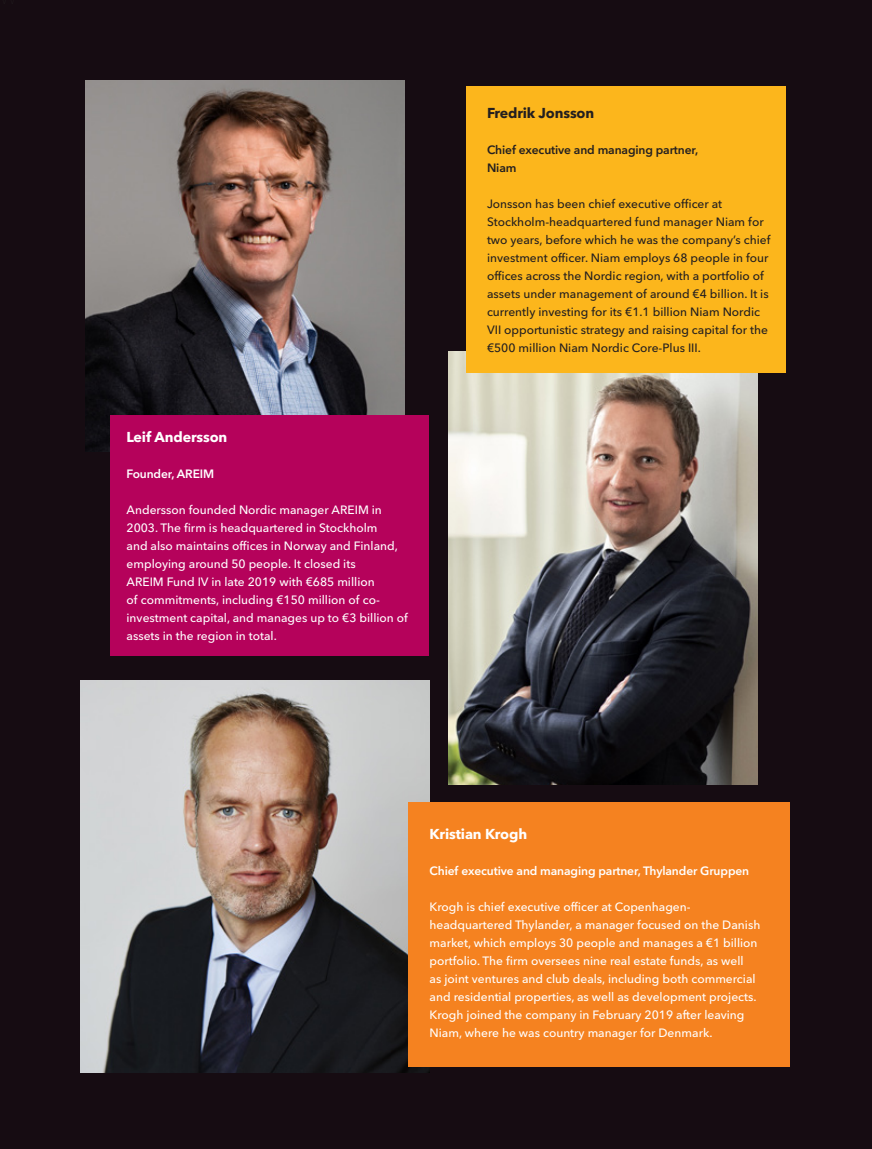
<style>
.page{position:relative;width:872px;height:1149px;background:#fff}
.page>*{position:absolute;margin:0;border:0;box-sizing:border-box;transform-origin:0 0}
.t1{font:700 14.25px "Avenir Next LT Pro";letter-spacing:-.01em;color:#fff}
.t2{font:700 14.25px "Avenir Next LT Pro";letter-spacing:-.01em;color:#231f20}
.t3{font:500 12px/18px "Avenir Next LT Pro";color:#fff}
.t4{font:500 12px/18px "Avenir Next LT Pro";color:#231f20}
.t5{font:600 12px "Avenir Next LT Pro";letter-spacing:-.01em;color:#fff}
.t6{font:600 12px/18px "Avenir Next LT Pro";letter-spacing:-.01em;color:#231f20}
</style>
<div class="page">
<div style="left:0;top:0;width:872px;height:1148px;background:#160c12"></div>
<img style="left:449px;top:351px;width:308px;height:433px">
<img style="left:85px;top:81px;width:319px;height:370px">
<img style="left:81px;top:680px;width:348px;height:391px">
<div style="left:110px;top:416px;width:318px;height:239px;background:#b5025b"></div>
<div style="left:466px;top:86px;width:319px;height:286px;background:#fcb61c"></div>
<div style="left:408px;top:802px;width:381px;height:265px;background:#f58220"></div>
<p class="t1" style="left:126px;top:428px;width:102px">Leif Andersson</p>
<p class="t5" style="left:126px;top:466px;width:89px">Founder, AREIM</p>
<p class="t3" style="left:126px;top:501px;width:283px">Andersson founded Nordic manager AREIM in 2003. The firm is headquartered in Stockholm<br>and also maintains offices in Norway and Finland, employing around 50 people. It closed its<br>AREIM Fund IV in late 2019 with €685 million<br>of commitments, including €150 million of co&shy;investment capital, and manages up to €3 billion of assets in the region in total.</p>
<p class="t2" style="left:487px;top:104px;width:109px">Fredrik Jonsson</p>
<p class="t6" style="left:487px;top:141px;width:213px">Chief executive and managing partner,<br>Niam</p>
<p class="t4" style="left:487px;top:195px;width:285px">Jonsson has been chief executive officer at Stockholm-headquartered fund manager Niam for two years, before which he was the company’s chief investment officer. Niam employs 68 people in four offices across the Nordic region, with a portfolio of assets under management of around €4 billion. It is currently investing for its €1.1 billion Niam Nordic VII opportunistic strategy and raising capital for the €500 million Niam Nordic Core-Plus III.</p>
<p class="t1" style="left:429px;top:824px;width:99px">Kristian Krogh</p>
<p class="t5" style="left:429px;top:862px;width:321px">Chief executive and managing partner, Thylander Gruppen</p>
<p class="t3" style="left:429px;top:897px;width:332px">Krogh is chief executive officer at Copenhagen&shy;headquartered Thylander, a manager focused on the Danish market, which employs 30 people and manages a €1 billion portfolio. The firm oversees nine real estate funds, as well<br>as joint ventures and club deals, including both commercial and residential properties, as well as development projects.<br>Krogh joined the company in February 2019 after leaving Niam, where he was country manager for Denmark.</p>
</div>
